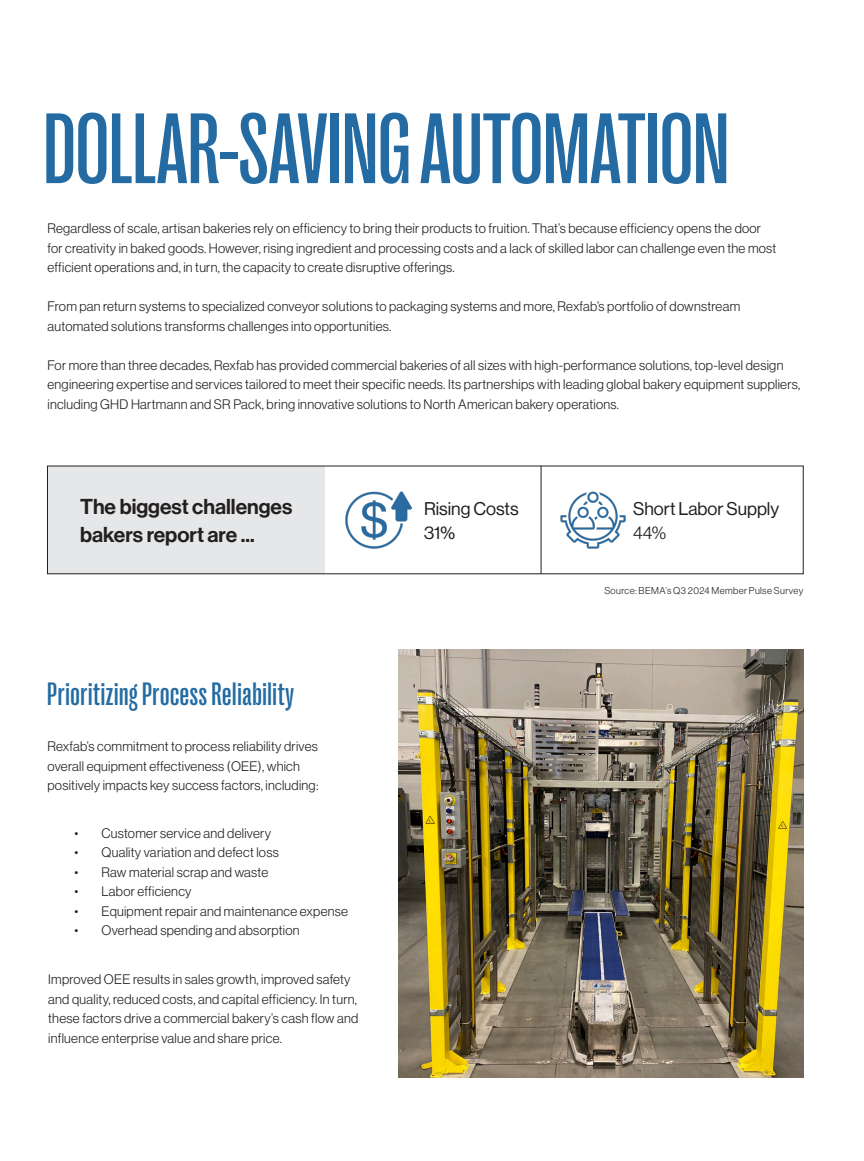
<style>
.page{position:relative;width:864px;height:1161px;background:#fff}
.page>*{position:absolute;margin:0;border:0;box-sizing:border-box;transform-origin:0 0}
.Head_Canella{font:500 102px "Right Grotesk Tight";color:#236ba2}
.Head_Canela_Bold{font:500 33px "Right Grotesk Tight";letter-spacing:.02em;color:#236ba2}
.Head_Canela_Bold-2{font:21.15px/28.2px "N Haas Grotesk DS Pro 65 Md";color:#231f20}
.Head_Canela_Bold-3{font:18px "N Haas Grotesk DS Pro 55 Rg";color:#231f20}
.Head_Canela_Bold-4{font:18px "N Haas Grotesk DS Pro 45 Lt";color:#231f20}
.t1{font:13.5px/19.5px "N Haas Grotesk DS Pro 45 Lt";letter-spacing:.02em;color:#231f20}
.Source_Data_Point{font:9.75px "N Haas Grotesk DS Pro 45 Lt";letter-spacing:.04em;color:#231f20}
</style>
<div class="page">
<div style="left:47px;top:466px;width:278px;height:108px;background:#e6e7e8"></div>
<img style="left:399px;top:650px;width:404px;height:428px">
<img style="left:346px;top:491px;width:65px;height:58px">
<img style="left:560px;top:491px;width:66px;height:58px">
<hr style="left:541px;top:466px;width:1px;height:108px;background:#231f20">
<p class="Head_Canella" style="left:43px;top:96px;width:687px">DOLLAR-SAVING AUTOMATION</p>
<p class="t1" style="left:47px;top:219px;width:730px">Regardless of scale, artisan bakeries rely on efficiency to bring their products to fruition. That’s because efficiency opens the door for creativity in baked goods. However, rising ingredient and processing costs and a lack of skilled labor can challenge even the most efficient operations and, in turn, the capacity to create disruptive offerings.</p>
<p class="t1" style="left:47px;top:297px;width:694px">From pan return systems to specialized conveyor solutions to packaging systems and more, Rexfab’s portfolio of downstream automated solutions transforms challenges into opportunities.</p>
<p class="t1" style="left:47px;top:355px;width:754px">For more than three decades, Rexfab has provided commercial bakeries of all sizes with high-performance solutions, top-level design engineering expertise and services tailored to meet their specific needs. Its partnerships with leading global bakery equipment suppliers, including GHD Hartmann and SR Pack, bring innovative solutions to North American bakery operations.</p>
<p class="Head_Canela_Bold-2" style="left:80px;top:493px;width:214px">The biggest challenges bakers report are ...</p>
<p class="Head_Canela_Bold-3" style="left:424px;top:498px;width:96px">Rising Costs</p>
<p class="Head_Canela_Bold-3" style="left:424px;top:522px;width:33px">31%</p>
<p class="Head_Canela_Bold" style="left:47px;top:677px;width:248px">Prioritizing Process Reliability</p>
<p class="t1" style="left:48px;top:737px;width:272px">Rexfab’s commitment to process reliability drives overall equipment effectiveness (OEE), which positively impacts key success factors, including:</p>
<p class="t1" style="left:75px;top:823px;width:198px">• Customer service and delivery</p>
<p class="t1" style="left:75px;top:843px;width:206px">• Quality variation and defect loss</p>
<p class="t1" style="left:75px;top:862px;width:195px">• Raw material scrap and waste</p>
<p class="t1" style="left:75px;top:882px;width:119px">• Labor efficiency</p>
<p class="t1" style="left:75px;top:901px;width:275px">• Equipment repair and maintenance expense</p>
<p class="t1" style="left:75px;top:921px;width:227px">• Overhead spending and absorption</p>
<p class="t1" style="left:48px;top:970px;width:312px">Improved OEE results in sales growth, improved safety and quality, reduced costs, and capital efficiency. In turn, these factors drive a commercial bakery’s cash flow and influence enterprise value and share price.</p>
<p class="Head_Canela_Bold-3" style="left:633px;top:498px;width:148px">Short Labor Supply</p>
<p class="Head_Canela_Bold-4" style="left:633px;top:522px;width:35px">44%</p>
<p class="Source_Data_Point" style="left:604px;top:585px;width:200px">Source: BEMA’s Q3 2024 Member Pulse Survey</p>
</div>
